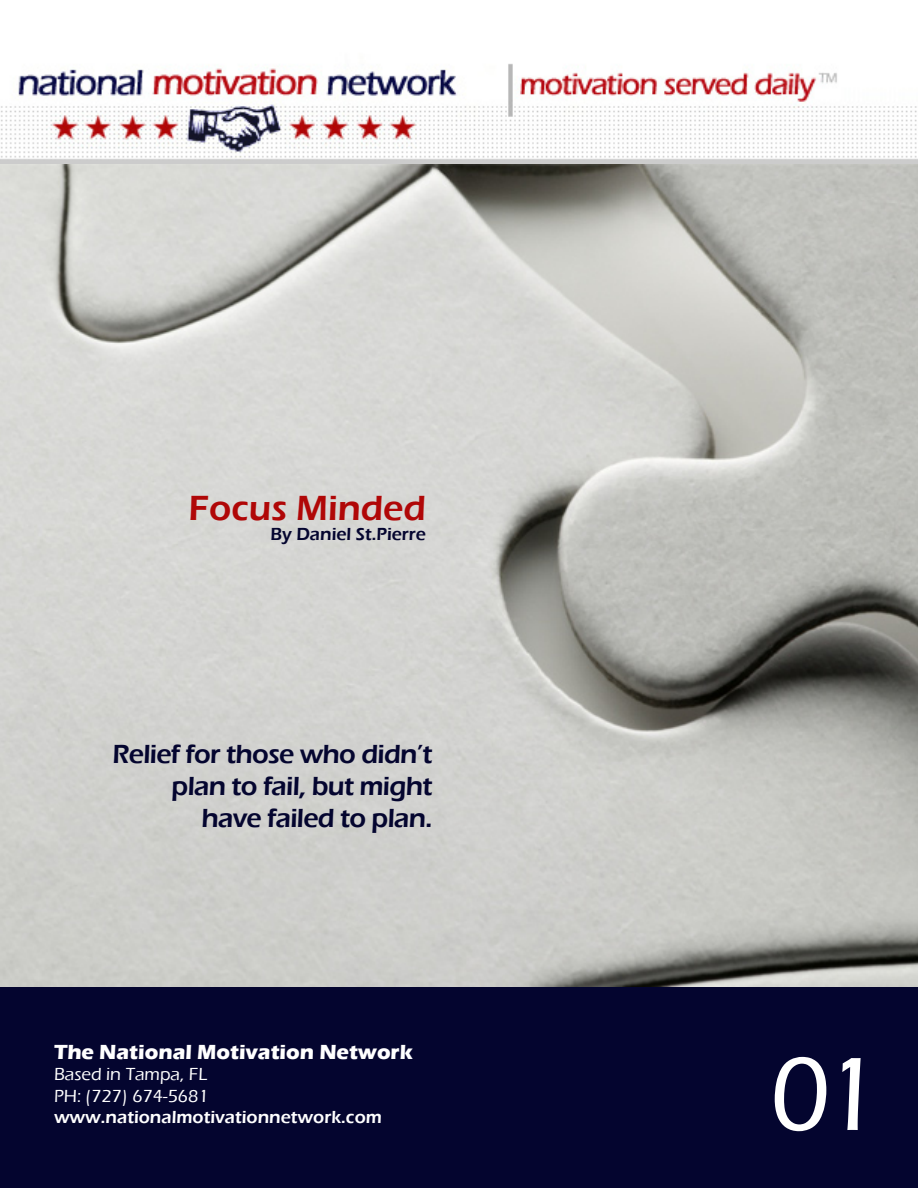
<style>
.page{position:relative;width:918px;height:1188px;background:#fff}
.page>*{position:absolute;margin:0;border:0;box-sizing:border-box;transform-origin:0 0}
.t1{font:500 108px "Eras ITC";color:#fff}
.t2{font:600 36px "Eras ITC";color:#b00707}
.t3{font:600 27px/32.4px "Eras ITC";letter-spacing:-.025em;color:#04052f;text-align:right}
.t4{font:700 21px "Eras ITC";color:#fff}
.t5{font:600 18px "Eras ITC";color:#fff}
.t6{font:500 18px/21.6px "Eras ITC";color:#fff}
.t7{font:600 18px "Eras ITC";color:#04052f}
</style>
<div class="page">
<div style="left:1px;top:986px;width:916px;height:201px;background:#04052f"></div>
<div style="left:0;top:986px;width:918px;height:202px;border:2px solid #04052f"></div>
<img style="left:0;top:64px;width:918px;height:922px">
<img style="left:686px;top:768px;width:232px;height:217px">
<h2 class="t2" style="left:189px;top:487px;width:239px">Focus Minded</h2>
<p class="t7" style="left:270px;top:524px;width:157px">By Daniel St.Pierre</p>
<p class="t3" style="left:113px;top:738px;width:321px">Relief for those who didn’t plan to fail, but might have failed to plan.</p>
<p class="t4" style="left:54px;top:1040px;width:360px">The National Motivation Network</p>
<p class="t6" style="left:54px;top:1064px;width:156px">Based in Tampa, FL<br>PH: (727) 674-5681</p>
<p class="t5" style="left:54px;top:1107px;width:329px">www.nationalmotivationnetwork.com</p>
<h1 class="t1" style="left:769px;top:1034px;width:114px">01</h1>
</div>
